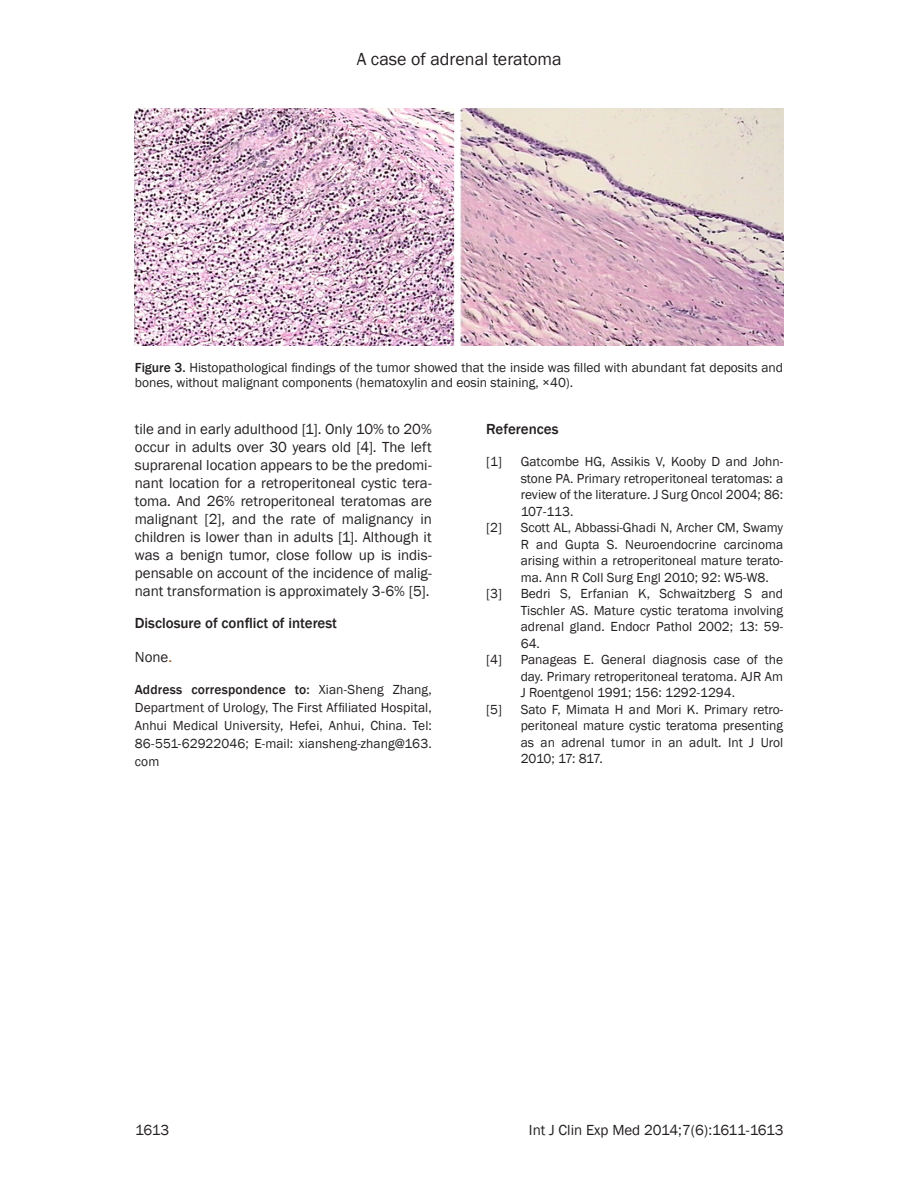
<style>
.page{position:relative;width:918px;height:1188px;background:#fff}
.page>*{position:absolute;margin:0;border:0;box-sizing:border-box;transform-origin:0 0}
.Running_RRH{font:18px "Franklin Gothic";color:#231f20}
.TXT{font:15px/18px "Franklin Gothic";color:#231f20;text-align:justify}
.t1{font:500 15px "Franklin Gothic";color:#231f20}
.Footer_Text_Verso{font:15px "Franklin Gothic";letter-spacing:-.01em;color:#231f20}
.Ref{font:13.5px/16.5px "Franklin Gothic";color:#231f20;text-align:justify}
.TXT-2{font:13.5px/18px "Franklin Gothic";color:#231f20;text-align:justify}
.Fig_Caption{font:13.5px/15px "Franklin Gothic";color:#231f20}
.s1{font-weight:500}
.s2{color:#984806}
</style>
<div class="page">
<img style="left:135px;top:108px;width:648px;height:237px">
<p class="Running_RRH" style="left:357px;top:48px;width:206px">A case of adrenal teratoma</p>
<p class="Fig_Caption" style="left:135px;top:360px;width:650px"><span class="s1">Figure 3.</span> Histopathological findings of the tumor showed that the inside was filled with abundant fat deposits and bones, without malignant components (hematoxylin and eosin staining, ×40).</p>
<p class="TXT" style="left:135px;top:420px;width:299px">tile and in early adulthood [1]. Only 10% to 20% occur in adults over 30 years old [4]. The left suprarenal location appears to be the predomi&shy;nant location for a retroperitoneal cystic tera&shy;toma. And 26% retroperitoneal teratomas are malignant [2], and the rate of malignancy in children is lower than in adults [1]. Although it was a benign tumor, close follow up is indis&shy;pensable on account of the incidence of malig&shy;nant transformation is approximately 3-6% [5].</p>
<h1 class="t1" style="left:135px;top:614px;width:204px">Disclosure of conflict of interest</h1>
<p class="TXT" style="left:135px;top:648px;width:39px">None<span class="s2">.</span></p>
<p class="TXT-2" style="left:135px;top:681px;width:299px"><span class="s1">Address correspondence to:</span> Xian-Sheng Zhang, Department of Urology, The First Affiliated Hospital, Anhui Medical University, Hefei, Anhui, China. Tel:<br>86-551-62922046; E-mail: xiansheng-zhang@163. com</p>
<h1 class="t1" style="left:486px;top:419px;width:74px">References</h1>
<p class="Ref" style="left:486px;top:454px;width:17px">[1]</p>
<p class="Ref" style="left:521px;top:454px;width:264px">Gatcombe HG, Assikis V, Kooby D and John&shy;stone PA. Primary retroperitoneal teratomas: a review of the literature. J Surg Oncol 2004; 86:<br>107-113.</p>
<p class="Ref" style="left:486px;top:520px;width:17px">[2]</p>
<p class="Ref" style="left:521px;top:520px;width:264px">Scott AL, Abbassi-Ghadi N, Archer CM, Swamy R and Gupta S. Neuroendocrine carcinoma arising within a retroperitoneal mature terato&shy;ma. Ann R Coll Surg Engl 2010; 92: W5-W8.</p>
<p class="Ref" style="left:486px;top:586px;width:17px">[3]</p>
<p class="Ref" style="left:521px;top:586px;width:264px">Bedri S, Erfanian K, Schwaitzberg S and Tischler AS. Mature cystic teratoma involving adrenal gland. Endocr Pathol 2002; 13: 59- 64.</p>
<p class="Ref" style="left:486px;top:652px;width:17px">[4]</p>
<p class="Ref" style="left:521px;top:652px;width:264px">Panageas E. General diagnosis case of the day. Primary retroperitoneal teratoma. AJR Am J Roentgenol 1991; 156: 1292-1294.</p>
<p class="Ref" style="left:486px;top:701px;width:17px">[5]</p>
<p class="Ref" style="left:521px;top:701px;width:264px">Sato F, Mimata H and Mori K. Primary retro&shy;peritoneal mature cystic teratoma presenting as an adrenal tumor in an adult. Int J Urol 2010; 17: 817.</p>
<p class="Footer_Text_Verso" style="left:135px;top:1121px;width:35px">1613</p>
<p class="Footer_Text_Verso" style="left:529px;top:1121px;width:256px">Int J Clin Exp Med 2014;7(6):1611-1613</p>
</div>
